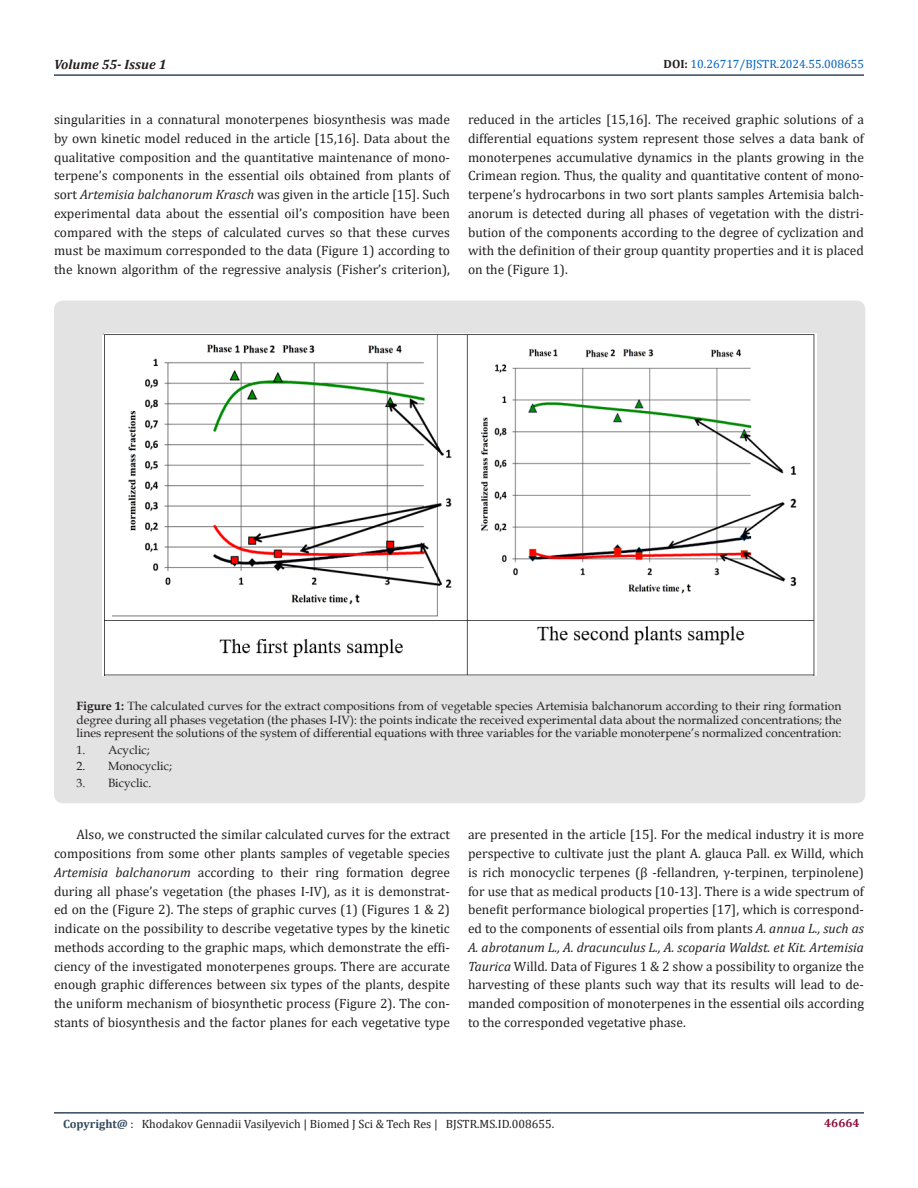
<style>
.page{position:relative;width:918px;height:1188px;background:#fff}
.page>*{position:absolute;margin:0;border:0;box-sizing:border-box;transform-origin:0 0}
.t1{font:13.5px/18.8px "Cambria";color:#231f20;text-align:justify}
.t2{font:italic 700 13.5px "Cambria";color:#231f20}
.t3{font:12px/13.5px "Book Antiqua";color:#231f20;text-align:justify}
.t4{font:12px "Cambria";color:#231f20}
.t5{font:12px "Cambria";color:#0563c1}
.t6{font:700 12px "Cambria";color:#8f133a}
.s1{font-weight:700;color:#231f20}
.s2{font-style:italic}
.s3{font-weight:700}
.s4{font-weight:700;color:#34495e}
</style>
<div class="page">
<hr style="left:54px;top:1112px;width:810px;height:2px;background:#34495e">
<hr style="left:54px;top:74px;width:810px;height:2px;background:#34495e">
<div style="left:54px;top:301px;width:811px;height:502px;background:#e3e3e3;border-radius:9px"></div>
<img style="left:103px;top:333px;width:713px;height:343px">
<div style="left:536px;top:652px;width:204px;height:20px;background:#fff"></div>
<p class="t2" style="left:54px;top:55px;width:114px">Volume 55- Issue 1</p>
<p class="t5" style="left:664px;top:57px;width:202px"><span class="s1">DOI:</span> 10.26717/BJSTR.2024.55.008655</p>
<p class="t1" style="left:54px;top:110px;width:398px">singularities in a connatural monoterpenes biosynthesis was made by own kinetic model reduced in the article [15,16]. Data about the qualitative composition and the quantitative maintenance of mono&shy;terpene’s components in the essential oils obtained from plants of sort <span class="s2">Artemisia balchanorum Krasch</span> was given in the article [15]. Such experimental data about the essential oil’s composition have been compared with the steps of calculated curves so that these curves must be maximum corresponded to the data (Figure 1) according to the known algorithm of the regressive analysis (Fisher’s criterion),</p>
<p class="t1" style="left:468px;top:110px;width:398px">reduced in the articles [15,16]. The received graphic solutions of a differential equations system represent those selves a data bank of monoterpenes accumulative dynamics in the plants growing in the Crimean region. Thus, the quality and quantitative content of mono&shy;terpene’s hydrocarbons in two sort plants samples Artemisia balch&shy;anorum is detected during all phases of vegetation with the distri&shy;bution of the components according to the degree of cyclization and with the definition of their group quantity properties and it is placed on the (Figure 1).</p>
<p class="t3" style="left:77px;top:699px;width:767px"><span class="s3">Figure 1:</span> The calculated curves for the extract compositions from of vegetable species Artemisia balchanorum according to their ring formation degree during all phases vegetation (the phases I-IV): the points indicate the received experimental data about the normalized concentrations; the lines represent the solutions of the system of differential equations with three variables for the variable monoterpene’s normalized concentration:</p>
<p class="t3" style="left:77px;top:743px;width:75px">1. Acyclic;</p>
<p class="t3" style="left:77px;top:759px;width:97px">2. Monocyclic;</p>
<p class="t3" style="left:77px;top:776px;width:76px">3. Bicyclic.</p>
<p class="t1" style="left:54px;top:825px;width:398px;text-indent:22px">Also, we constructed the similar calculated curves for the extract compositions from some other plants samples of vegetable species <span class="s2">Artemisia balchanorum</span> according to their ring formation degree during all phase’s vegetation (the phases I-IV), as it is demonstrat&shy;ed on the (Figure 2). The steps of graphic curves (1) (Figures 1 &amp; 2) indicate on the possibility to describe vegetative types by the kinetic methods according to the graphic maps, which demonstrate the effi&shy;ciency of the investigated monoterpenes groups. There are accurate enough graphic differences between six types of the plants, despite the uniform mechanism of biosynthetic process (Figure 2). The con&shy;stants of biosynthesis and the factor planes for each vegetative type</p>
<p class="t1" style="left:468px;top:825px;width:398px">are presented in the article [15]. For the medical industry it is more perspective to cultivate just the plant A. glauca Pall. ex Willd, which is rich monocyclic terpenes (β -fellandren, γ-terpinen, terpinolene) for use that as medical products [10-13]. There is a wide spectrum of benefit performance biological properties [17], which is correspond&shy;ed to the components of essential oils from plants <span class="s2">A. annua L., such as A. abrotanum L., A. dracunculus L., A. scoparia Waldst. et Kit. Artemisia Taurica</span> Willd. Data of Figures 1 &amp; 2 show a possibility to organize the harvesting of these plants such way that its results will lead to de&shy;manded composition of monoterpenes in the essential oils according to the corresponded vegetative phase.</p>
<p class="t4" style="left:63px;top:1117px;width:493px"><span class="s4">Copyright@</span> : Khodakov Gennadii Vasilyevich | Biomed J Sci &amp; Tech Res | BJSTR.MS.ID.008655.</p>
<p class="t6" style="left:824px;top:1115px;width:37px">46664</p>
</div>
